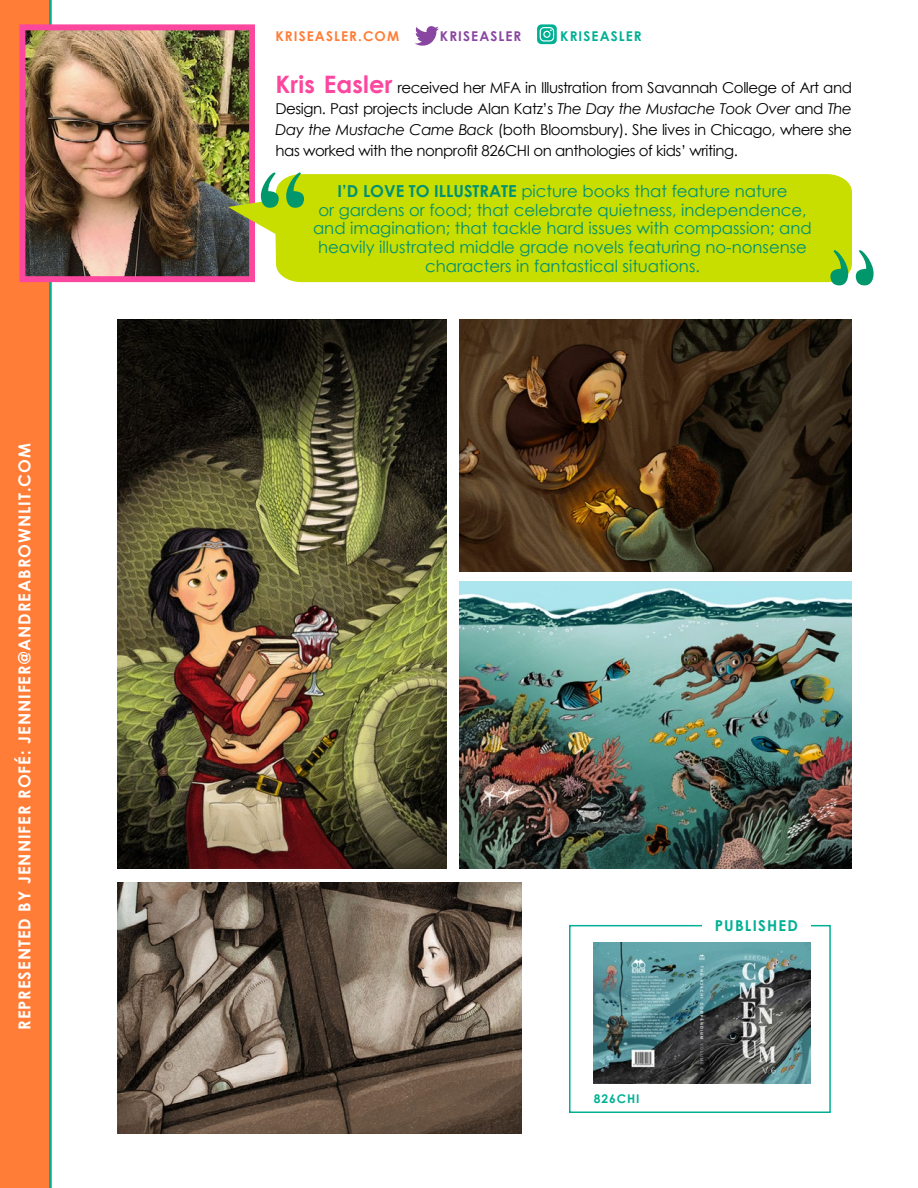
<style>
.page{position:relative;width:918px;height:1188px;background:#fff}
.page>*{position:absolute;margin:0;border:0;box-sizing:border-box;transform-origin:0 0}
.t1{font:16.5px/18.8px "Century Gothic";color:#009074;text-align:center}
.t2{font:700 16.5px "Century Gothic";letter-spacing:.06em;color:#fff}
.t3{font:15px/21px "Century Gothic";letter-spacing:-.03em;color:#000;text-align:justify}
.t4{font:700 15px "Century Gothic";letter-spacing:.08em;color:#00b094}
.t5{font:700 13.5px "Century Gothic";letter-spacing:.08em;color:#ff7d37}
.t6{font:700 13.5px "Century Gothic";letter-spacing:.08em;color:#8946a1}
.t7{font:700 13.5px "Century Gothic";letter-spacing:.08em;color:#00b094}
.t8{font:700 12px "Century Gothic";letter-spacing:.08em;color:#00b094}
.s1{font-weight:700;font-size:24px;color:#fc479e}
.s2{font-style:italic}
.s3{font-weight:700}
</style>
<div class="page">
<hr style="left:49px;top:0;width:3px;height:1188px;background:#00b094">
<div style="left:0;top:0;width:49px;height:1188px;background:#ff7d37"></div>
<img style="left:27px;top:31px;width:221px;height:244px">
<div style="left:20px;top:24px;width:235px;height:258px;border:6px solid #fc479e"></div>
<svg style="left:228px;top:174px;width:624px;height:108px;fill:#c8dd00"></svg>
<svg style="left:261px;top:173px;width:43px;height:35px"></svg>
<svg style="left:830px;top:250px;width:44px;height:35px"></svg>
<svg style="left:415px;top:26px;width:24px;height:20px"></svg>
<svg style="left:537px;top:24px;width:20px;height:20px"></svg>
<div style="left:569px;top:925px;width:262px;height:188px;border:2px solid #00b094"></div>
<div style="left:702px;top:911px;width:109px;height:29px;background:#fff"></div>
<img style="left:594px;top:943px;width:217px;height:141px">
<img style="left:460px;top:582px;width:392px;height:286px">
<img style="left:117px;top:320px;width:330px;height:548px">
<img style="left:117px;top:883px;width:404px;height:251px">
<img style="left:460px;top:320px;width:392px;height:251px">
<p class="t2" style="left:14px;top:1030px;width:589px;rotate:-90deg">REPRESENTED BY JENNIFER ROFÉ: JENNIFER@ANDREABROWNLIT.COM</p>
<p class="t5" style="left:276px;top:28px;width:125px">KRISEASLER.COM</p>
<p class="t6" style="left:440px;top:28px;width:83px">KRISEASLER</p>
<p class="t7" style="left:560px;top:28px;width:83px">KRISEASLER</p>
<p class="t3" style="left:276px;top:77px;width:578px"><span class="s1">Kris Easler</span> received her MFA in Illustration from Savannah College of Art and Design. Past projects include Alan Katz’s <span class="s2">The Day the Mustache Took Over</span> and <span class="s2">The Day the Mustache Came Back</span> (both Bloomsbury). She lives in Chicago, where she has worked with the nonprofit 826CHI on anthologies of kids’ writing.</p>
<p class="t1" style="left:313px;top:181px;width:500px"><span class="s3">I’D LOVE TO ILLUSTRATE</span> picture books that feature nature<br>or gardens or food; that celebrate quietness, independence, and imagination; that tackle hard issues with compassion; and heavily illustrated middle grade novels featuring no-nonsense characters in fantastical situations.</p>
<p class="t8" style="left:594px;top:1091px;width:47px">826CHI</p>
<p class="t4" style="left:715px;top:916px;width:85px">PUBLISHED</p>
</div>
